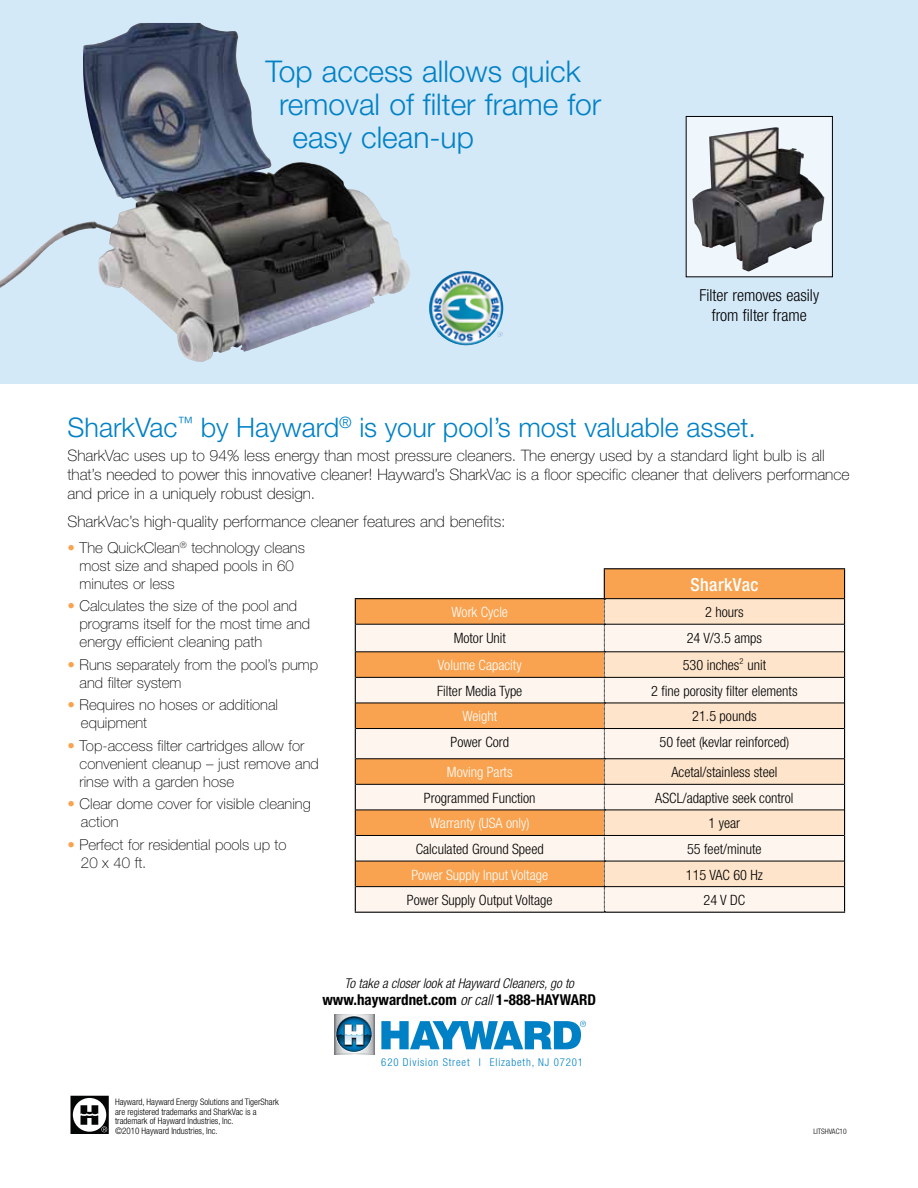
<style>
.page{position:relative;width:918px;height:1188px;background:#fff}
.page>*{position:absolute;margin:0;border:0;box-sizing:border-box;transform-origin:0 0}
.t1{font:300 30px "Helvetica Neue";color:#0081c6}
.t2{font:300 27px "Helvetica Neue";color:#0081c6}
.t3{font:500 condensed 18px "Helvetica Neue";letter-spacing:.025em;color:#fff}
.t4{font:300 condensed 16.5px/19.5px "Helvetica Neue";color:#000;text-align:center}
.t5{font:100 15.75px/19px "Helvetica Neue";color:#000}
.t6{font:100 15px/18.1px "Helvetica Neue";color:#000}
.t7{font:700 condensed 15px "Helvetica Neue";color:#000}
.t8{font:300 condensed 14.25px "Helvetica Neue";color:#000}
.t9{font:300 condensed 14.25px "Helvetica Neue";color:#fff}
.t10{font:italic 300 condensed 13.5px "Helvetica Neue";color:#000}
.t11{font:300 condensed 10.8px "Helvetica Neue";letter-spacing:.08em;color:#0081c6}
.t12{font:300 condensed 9px/9.8px "Helvetica Neue";color:#000}
.t13{font:300 condensed 7.5px "Helvetica Neue";color:#000}
.s1{color:#f9a350}
.s2{font-weight:300;font-style:italic}
</style>
<div class="page">
<div style="left:0;top:0;width:918px;height:383px;background:#d4e9f8"></div>
<svg style="left:70px;top:1096px;width:39px;height:38px"></svg>
<div style="left:604px;top:569px;width:241px;height:30px;background:#f9a350"></div>
<svg style="left:356px;top:599px;width:248px;height:25px;background:#f49f4e"></svg>
<svg style="left:605px;top:599px;width:239px;height:25px;background:#f8e0c7"></svg>
<svg style="left:356px;top:625px;width:488px;height:287px;background:#f9dcc0"></svg>
<hr style="left:605px;top:598px;width:239px;height:1px;background:#000">
<svg style="left:355px;top:599px;width:1px;height:130px"></svg>
<hr style="left:355px;top:729px;width:1px;height:30px;background:#000">
<svg style="left:355px;top:759px;width:1px;height:153px"></svg>
<hr style="left:355px;top:912px;width:249px;height:1px;background:#000">
<svg style="left:844px;top:599px;width:1px;height:130px"></svg>
<hr style="left:844px;top:729px;width:1px;height:30px;background:#000">
<svg style="left:844px;top:759px;width:1px;height:153px"></svg>
<hr style="left:604px;top:912px;width:241px;height:1px;background:#000">
<hr style="left:604px;top:568px;width:241px;height:1px;background:#000">
<hr style="left:844px;top:569px;width:1px;height:30px;background:#000">
<svg style="left:604px;top:569px;width:1px;height:343px"></svg>
<hr style="left:356px;top:624px;width:248px;height:1px;background:#000">
<hr style="left:356px;top:652px;width:248px;height:1px;background:#000">
<hr style="left:356px;top:677px;width:248px;height:1px;background:#000">
<hr style="left:356px;top:703px;width:248px;height:1px;background:#000">
<hr style="left:356px;top:728px;width:248px;height:1px;background:#000">
<hr style="left:356px;top:759px;width:248px;height:1px;background:#000">
<hr style="left:356px;top:784px;width:248px;height:1px;background:#000">
<hr style="left:356px;top:810px;width:248px;height:1px;background:#000">
<hr style="left:356px;top:835px;width:248px;height:1px;background:#000">
<hr style="left:356px;top:861px;width:248px;height:1px;background:#000">
<hr style="left:356px;top:886px;width:248px;height:1px;background:#000">
<hr style="left:605px;top:624px;width:239px;height:1px;background:#000">
<hr style="left:605px;top:652px;width:239px;height:1px;background:#000">
<hr style="left:605px;top:677px;width:239px;height:1px;background:#000">
<hr style="left:605px;top:703px;width:239px;height:1px;background:#000">
<hr style="left:605px;top:728px;width:239px;height:1px;background:#000">
<hr style="left:605px;top:759px;width:239px;height:1px;background:#000">
<hr style="left:605px;top:784px;width:239px;height:1px;background:#000">
<hr style="left:605px;top:810px;width:239px;height:1px;background:#000">
<hr style="left:605px;top:835px;width:239px;height:1px;background:#000">
<hr style="left:605px;top:861px;width:239px;height:1px;background:#000">
<hr style="left:605px;top:886px;width:239px;height:1px;background:#000">
<hr style="left:355px;top:598px;width:250px;height:1px;background:#000">
<img style="left:0;top:23px;width:410px;height:339px">
<div style="left:686px;top:116px;width:146px;height:161px;background:#eff7fd"></div>
<img style="left:692px;top:127px;width:132px;height:145px">
<div style="left:686px;top:116px;width:147px;height:161px;border:1px solid #000"></div>
<img style="left:334px;top:1014px;width:50px;height:41px">
<svg style="left:334px;top:1015px;width:40px;height:1px"></svg>
<svg style="left:336px;top:1017px;width:35px;height:35px"></svg>
<svg style="left:334px;top:1025px;width:40px;height:29px"></svg>
<svg style="left:381px;top:1021px;width:205px;height:28px"></svg>
<img style="left:429px;top:271px;width:74px;height:74px">
<h1 class="t1" style="left:266px;top:53px;width:317px">Top access allows quick</h1>
<h1 class="t1" style="left:279px;top:86px;width:324px">removal of filter frame for</h1>
<h1 class="t1" style="left:292px;top:119px;width:183px">easy clean-up</h1>
<p class="t4" style="left:699px;top:285px;width:121px">Filter removes easily from filter frame</p>
<h2 class="t2" style="left:68px;top:411px;width:690px">SharkVac<sup>™</sup> by Hayward<sup>®</sup> is your pool’s most valuable asset.</h2>
<p class="t5" style="left:68px;top:446px;width:784px">SharkVac uses up to 94% less energy than most pressure cleaners. The energy used by a standard light bulb is all that’s needed to power this innovative cleaner! Hayward’s SharkVac is a floor specific cleaner that delivers performance and price in a uniquely robust design.</p>
<p class="t5" style="left:68px;top:512px;width:440px">SharkVac’s high-quality performance cleaner features and benefits:</p>
<p class="t6" style="left:80px;top:538px;width:227px;text-indent:-12px"><span class="s1">•</span> The QuickClean<sup>®</sup> technology cleans most size and shaped pools in 60 minutes or less</p>
<p class="t6" style="left:80px;top:597px;width:232px;text-indent:-12px"><span class="s1">•</span> Calculates the size of the pool and programs itself for the most time and energy efficient cleaning path</p>
<p class="t6" style="left:80px;top:655px;width:240px;text-indent:-12px"><span class="s1">•</span> Runs separately from the pool’s pump and filter system</p>
<p class="t6" style="left:81px;top:696px;width:199px;text-indent:-14px"><span class="s1">•</span> Requires no hoses or additional equipment</p>
<p class="t6" style="left:80px;top:736px;width:241px;text-indent:-12px"><span class="s1">•</span> Top-access filter cartridges allow for convenient cleanup – just remove and rinse with a garden hose</p>
<p class="t6" style="left:81px;top:795px;width:231px;text-indent:-14px"><span class="s1">•</span> Clear dome cover for visible cleaning action</p>
<p class="t6" style="left:81px;top:835px;width:207px;text-indent:-14px"><span class="s1">•</span> Perfect for residential pools up to<br>20 x 40 ft.</p>
<p class="t3" style="left:690px;top:574px;width:70px">SharkVac</p>
<p class="t9" style="left:452px;top:604px;width:58px">Work Cycle</p>
<p class="t8" style="left:705px;top:604px;width:40px">2 hours</p>
<p class="t8" style="left:454px;top:629px;width:54px">Motor Unit</p>
<p class="t8" style="left:687px;top:629px;width:77px">24 V/3.5 amps</p>
<p class="t9" style="left:438px;top:657px;width:85px">Volume Capacity</p>
<p class="t8" style="left:683px;top:657px;width:85px">530 inches<sup>2</sup> unit</p>
<p class="t8" style="left:437px;top:683px;width:87px">Filter Media Type</p>
<p class="t8" style="left:651px;top:683px;width:148px">2 fine porosity filter elements</p>
<p class="t9" style="left:462px;top:708px;width:36px">Weight</p>
<p class="t8" style="left:692px;top:708px;width:66px">21.5 pounds</p>
<p class="t8" style="left:451px;top:734px;width:60px">Power Cord</p>
<p class="t8" style="left:660px;top:734px;width:131px">50 feet (kevlar reinforced)</p>
<p class="t9" style="left:447px;top:764px;width:67px">Moving Parts</p>
<p class="t8" style="left:671px;top:764px;width:108px">Acetal/stainless steel</p>
<p class="t8" style="left:424px;top:790px;width:113px">Programmed Function</p>
<p class="t8" style="left:655px;top:790px;width:140px">ASCL/adaptive seek control</p>
<p class="t9" style="left:430px;top:815px;width:101px">Warranty (USA only)</p>
<p class="t8" style="left:709px;top:815px;width:33px">1 year</p>
<p class="t8" style="left:416px;top:841px;width:129px">Calculated Ground Speed</p>
<p class="t8" style="left:687px;top:841px;width:76px">55 feet/minute</p>
<p class="t9" style="left:411px;top:866px;width:138px">Power Supply Input Voltage</p>
<p class="t8" style="left:686px;top:866px;width:78px">115 VAC 60 Hz</p>
<p class="t8" style="left:407px;top:892px;width:147px">Power Supply Output Voltage</p>
<p class="t8" style="left:704px;top:892px;width:43px">24 V DC</p>
<p class="t10" style="left:345px;top:976px;width:231px">To take a closer look at Hayward Cleaners, go to</p>
<p class="t7" style="left:322px;top:990px;width:275px">www.haywardnet.com <span class="s2">or call</span> 1-888-HAYWARD</p>
<p class="t12" style="left:115px;top:1097px;width:165px">Hayward, Hayward Energy Solutions and TigerShark are registered trademarks and SharkVac is a trademark of Hayward Industries, Inc.<br>©2010 Hayward Industries, Inc.</p>
<p class="t11" style="left:381px;top:1056px;width:203px">620 Division Street I Elizabeth, NJ 07201</p>
<p class="t13" style="left:813px;top:1127px;width:35px">LITSHVAC10</p>
</div>
